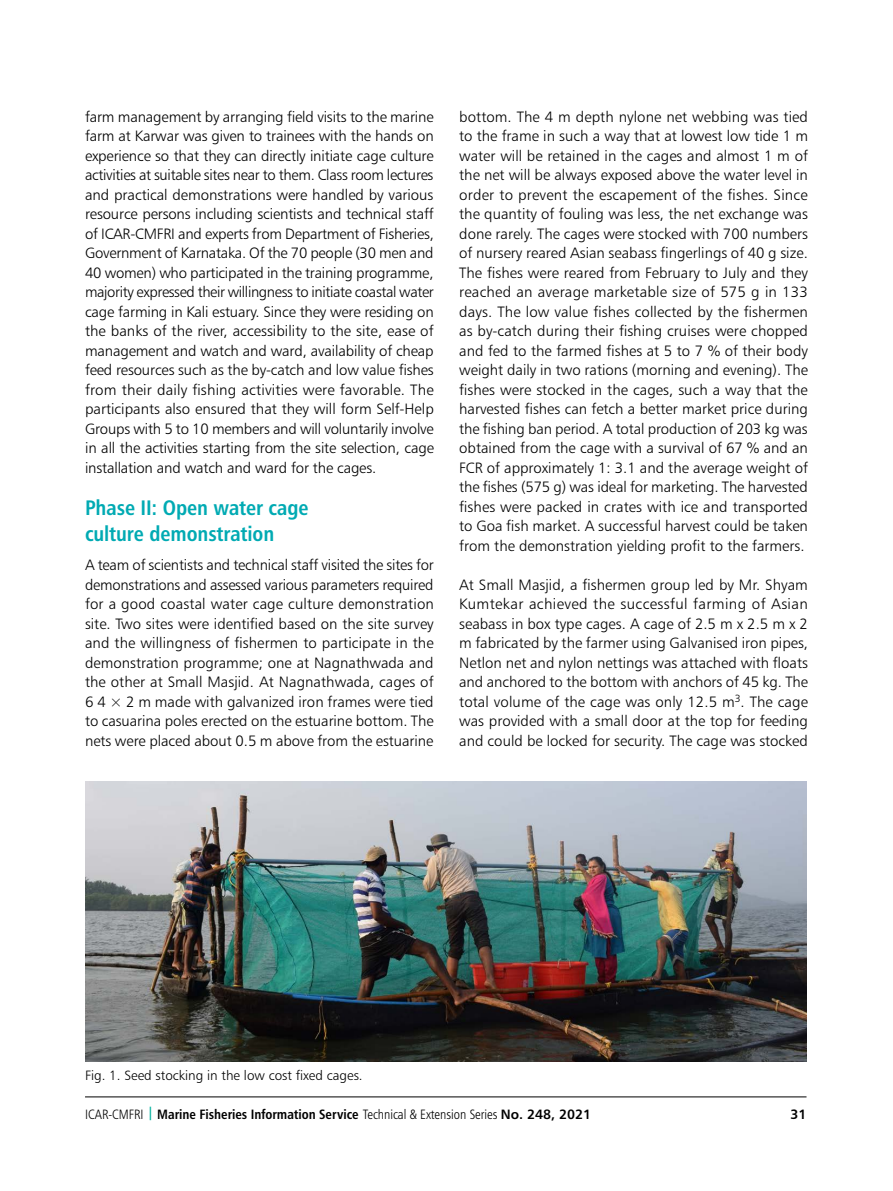
<style>
.page{position:relative;width:893px;height:1191px;background:#fff}
.page>*{position:absolute;margin:0;border:0;box-sizing:border-box;transform-origin:0 0}
.t1{font:21px/25.5px "Humanist 777 BT Bold Condensed B";letter-spacing:-.005em;color:#00aab3}
.t2{font:15px/19.5px "Humanist 777 BT Light B";color:#000;text-align:justify}
.t3{font:13.5px "Humanist 777 BT Light Condensed B";color:#000}
.t4{font:13.5px "Humanist 777 BT Light B";color:#000}
.t5{font:13.5px "Humanist 777 BT Bold B";color:#000}
.s1{font-family:"Humanist 777 BT Bold Condensed B";color:#00b09d}
.s2{font-family:"Humanist 777 BT Bold Condensed B"}
.s3{font-family:"Humanist 777 BT Bold B"}
</style>
<div class="page">
<hr style="left:85px;top:1096px;width:721px;height:1px;background:#000">
<img style="left:85px;top:781px;width:721px;height:280px">
<p class="t2" style="left:85px;top:106px;width:350px">farm management by arranging field visits to the marine farm at Karwar was given to trainees with the hands on experience so that they can directly initiate cage culture activities at suitable sites near to them. Class room lectures and practical demonstrations were handled by various resource persons including scientists and technical staff of ICAR-CMFRI and experts from Department of Fisheries, Government of Karnataka. Of the 70 people (30 men and 40 women) who participated in the training programme, majority expressed their willingness to initiate coastal water cage farming in Kali estuary. Since they were residing on the banks of the river, accessibility to the site, ease of management and watch and ward, availability of cheap feed resources such as the by-catch and low value fishes from their daily fishing activities were favorable. The participants also ensured that they will form Self-Help Groups with 5 to 10 members and will voluntarily involve in all the activities starting from the site selection, cage installation and watch and ward for the cages.</p>
<h1 class="t1" style="left:85px;top:495px;width:225px">Phase II: Open water cage culture demonstration</h1>
<p class="t2" style="left:85px;top:555px;width:350px">A team of scientists and technical staff visited the sites for demonstrations and assessed various parameters required for a good coastal water cage culture demonstration site. Two sites were identified based on the site survey and the willingness of fishermen to participate in the demonstration programme; one at Nagnathwada and the other at Small Masjid. At Nagnathwada, cages of 6 4 × 2 m made with galvanized iron frames were tied to casuarina poles erected on the estuarine bottom. The nets were placed about 0.5 m above from the estuarine</p>
<p class="t2" style="left:459px;top:106px;width:350px">bottom. The 4 m depth nylone net webbing was tied to the frame in such a way that at lowest low tide 1 m water will be retained in the cages and almost 1 m of the net will be always exposed above the water level in order to prevent the escapement of the fishes. Since the quantity of fouling was less, the net exchange was done rarely. The cages were stocked with 700 numbers of nursery reared Asian seabass fingerlings of 40 g size.<br>The fishes were reared from February to July and they reached an average marketable size of 575 g in 133 days. The low value fishes collected by the fishermen as by-catch during their fishing cruises were chopped and fed to the farmed fishes at 5 to 7 % of their body weight daily in two rations (morning and evening). The fishes were stocked in the cages, such a way that the harvested fishes can fetch a better market price during the fishing ban period. A total production of 203 kg was obtained from the cage with a survival of 67 % and an FCR of approximately 1: 3.1 and the average weight of the fishes (575 g) was ideal for marketing. The harvested fishes were packed in crates with ice and transported to Goa fish market. A successful harvest could be taken from the demonstration yielding profit to the farmers.</p>
<p class="t2" style="left:459px;top:574px;width:350px">At Small Masjid, a fishermen group led by Mr. Shyam Kumtekar achieved the successful farming of Asian seabass in box type cages. A cage of 2.5 m x 2.5 m x 2 m fabricated by the farmer using Galvanised iron pipes, Netlon net and nylon nettings was attached with floats and anchored to the bottom with anchors of 45 kg. The total volume of the cage was only 12.5 m<sup>3</sup>. The cage was provided with a small door at the top for feeding and could be locked for security. The cage was stocked</p>
<p class="t4" style="left:85px;top:1067px;width:279px">Fig. 1. Seed stocking in the low cost fixed cages.</p>
<p class="t3" style="left:85px;top:1105px;width:508px">ICAR-CMFRI <span class="s1">|</span> <span class="s2">Marine Fisheries Information Service</span> Technical &amp; Extension Series <span class="s3">No. 248, 2021</span></p>
<p class="t5" style="left:790px;top:1105px;width:18px">31</p>
</div>
